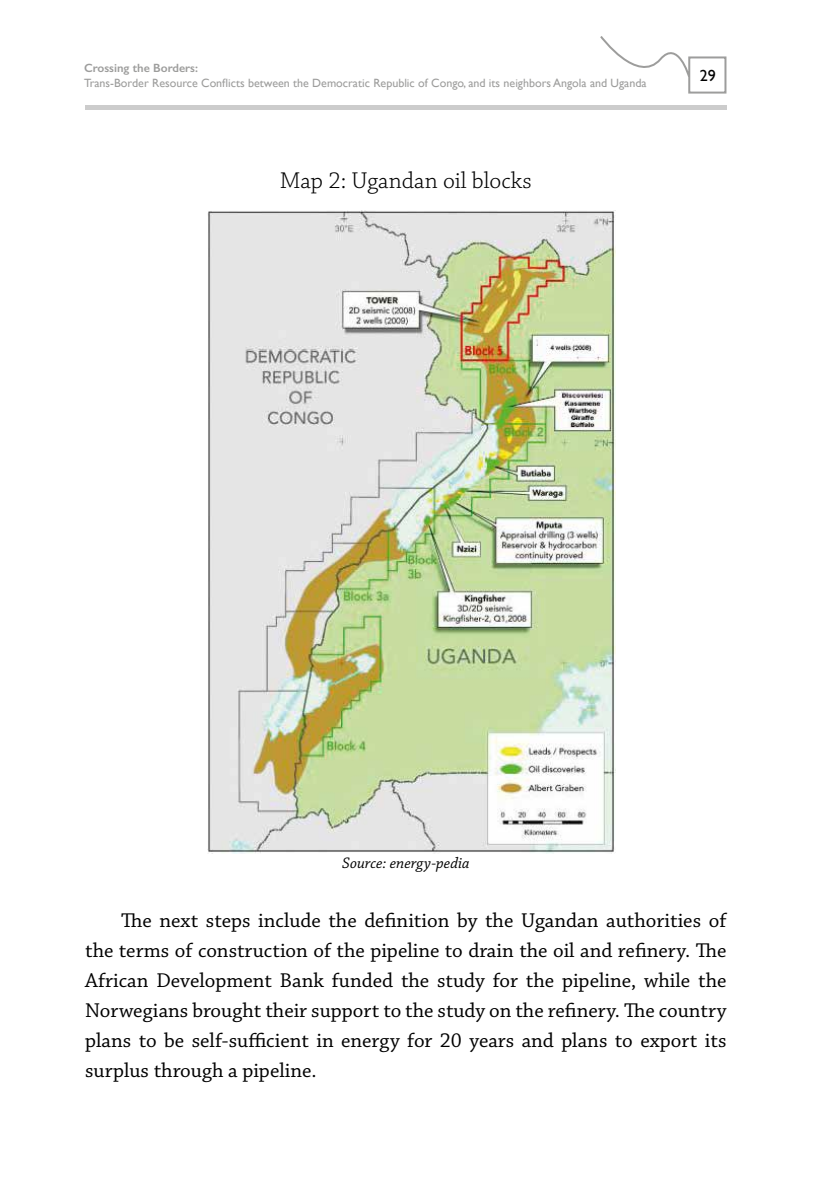
<style>
.page{position:relative;width:840px;height:1191px;background:#fff}
.page>*{position:absolute;margin:0;border:0;box-sizing:border-box;transform-origin:0 0}
.t1{font:300 24px "Chaparral Pro";color:#000}
.t2{font:21px/30px "Chaparral Pro";color:#000;text-align:justify}
.t3{font:italic 16px "Chaparral Pro";color:#000}
.t4{font:16px "Gill Sans";color:#000}
.t5{font:12px "Gill Sans";color:#9d9d9c}
.t6{font:600 12px "Gill Sans";color:#9d9d9c}
</style>
<div class="page">
<svg style="left:600px;top:36px;width:127px;height:58px"></svg>
<hr style="left:85px;top:106px;width:641px;height:4px;background:#ccc">
<img style="left:207px;top:211px;width:408px;height:642px">
<p class="t6" style="left:84px;top:61px;width:115px">Crossing the Borders:</p>
<p class="t5" style="left:84px;top:76px;width:564px">Trans-Border Resource Conflicts between the Democratic Republic of Congo, and its neighbors Angola and Uganda</p>
<p class="t1" style="left:279px;top:167px;width:253px">Map 2: Ugandan oil blocks</p>
<p class="t4" style="left:699px;top:66px;width:17px">29</p>
<p class="t3" style="left:342px;top:854px;width:129px">Source: energy-pedia</p>
<p class="t2" style="left:85px;top:905px;width:642px;text-indent:36px">The next steps include the definition by the Ugandan authorities of the terms of construction of the pipeline to drain the oil and refinery. The African Development Bank funded the study for the pipeline, while the Norwegians brought their support to the study on the refinery. The country plans to be self-sufficient in energy for 20 years and plans to export its surplus through a pipeline.</p>
</div>
